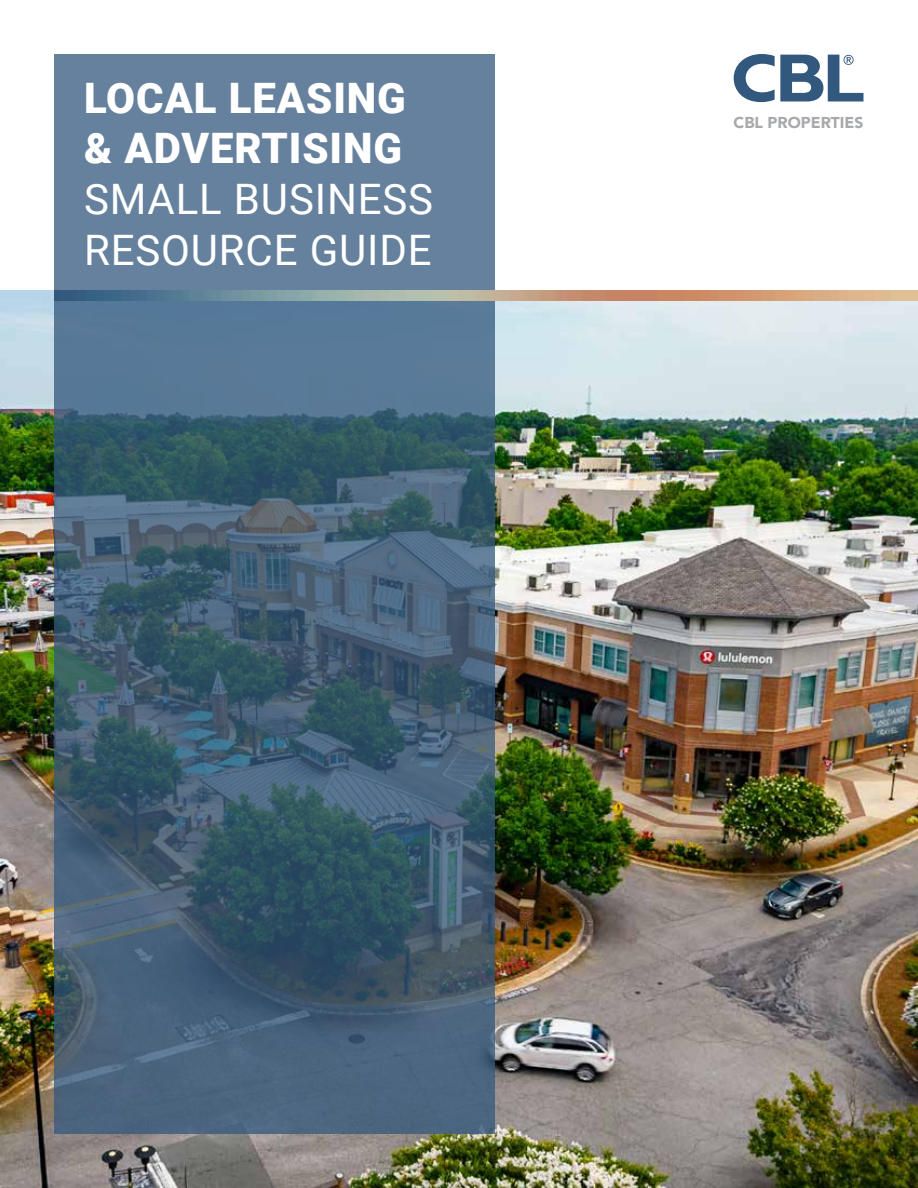
<style>
.page{position:relative;width:918px;height:1188px;background:#fff}
.page>*{position:absolute;margin:0;border:0;box-sizing:border-box;transform-origin:0 0}
.t1{font:42px/51px "Roboto";letter-spacing:.02em;color:#fff}
.t2{font:900 42px/51px "Roboto";letter-spacing:.02em;color:#fff}
.t3{font:900 15.75px "Avenir";color:#a7a9ac}
</style>
<div class="page">
<img style="left:0;top:290px;width:918px;height:898px">
<svg style="left:54px;top:54px;width:441px;height:1080px;background:#4b687f"></svg>
<svg style="left:734px;top:54px;width:130px;height:48px"></svg>
<img style="left:54px;top:290px;width:864px;height:11px">
<p class="t2" style="left:84px;top:71px;width:323px">LOCAL LEASING &amp; ADVERTISING</p>
<p class="t1" style="left:84px;top:172px;width:351px">SMALL BUSINESS<br>RESOURCE GUIDE</p>
<p class="t3" style="left:734px;top:109px;width:131px">CBL PROPERTIES</p>
</div>
